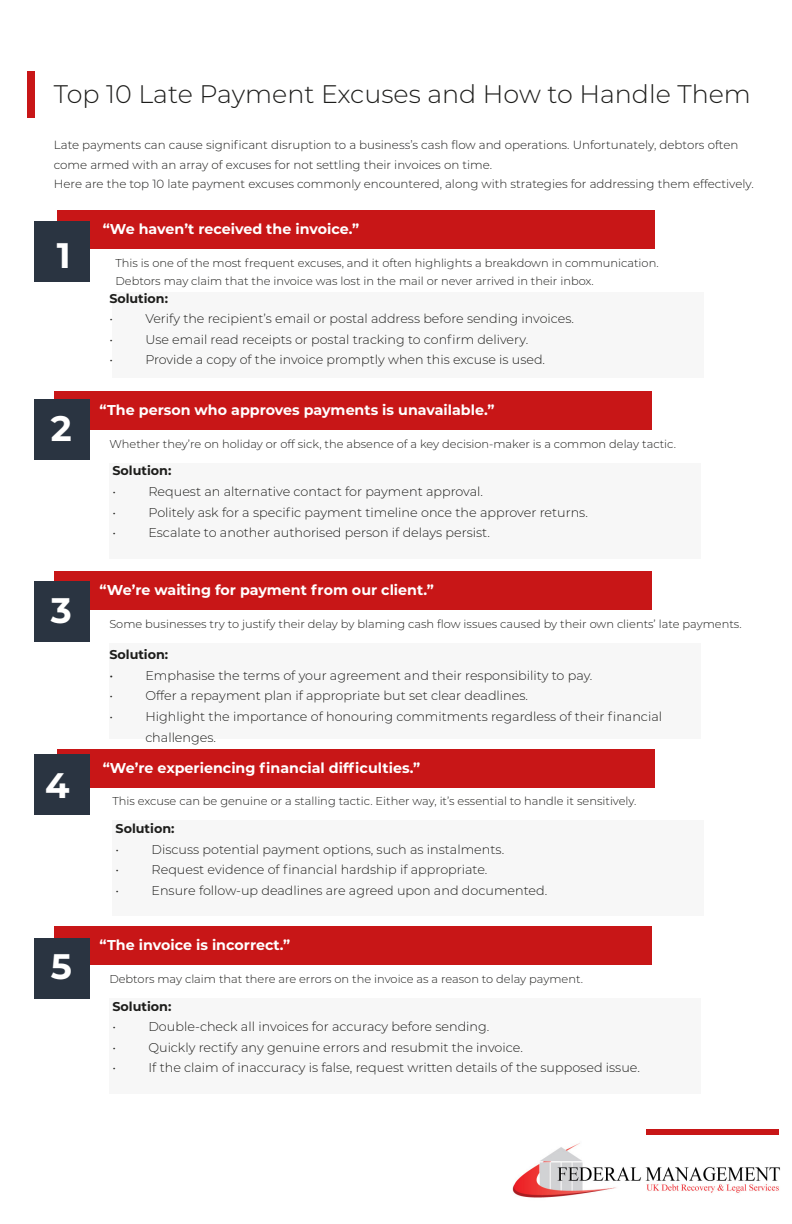
<style>
.page{position:relative;width:792px;height:1224px;background:#fff}
.page>*{position:absolute;margin:0;border:0;box-sizing:border-box;transform-origin:0 0}
.t1{font:700 35.4px "Montserrat";color:#fff}
.t2{font:300 25.4px "Montserrat";color:#1d1d1b}
.t3{font:700 14.3px "Montserrat";color:#fff}
.t4{font:300 12.8px/20.6px "Montserrat";color:#1d1d1b}
.t5{font:700 12.8px "Montserrat";color:#1d1d1b}
.t6{font:12.8px "Montserrat";color:#1d1d1b}
.t7{font:300 12.7px "Montserrat";color:#1d1d1b}
.t8{font:700 12.7px "Montserrat";color:#1d1d1b}
.t9{font:300 11.8px/19.3px "Montserrat";color:#1d1d1b}
.t10{font:300 11.4px/18.6px "Montserrat";color:#1d1d1b}
</style>
<div class="page">
<div style="left:647px;top:1129px;width:132px;height:7px;background:#c81617"></div>
<div style="left:112px;top:292px;width:592px;height:85px;background:#f7f7f7"></div>
<div style="left:57px;top:210px;width:598px;height:39px;background:#c81617"></div>
<div style="left:35px;top:222px;width:55px;height:60px;background:#2a3441"></div>
<div style="left:28px;top:72px;width:7px;height:46px;background:#c81617"></div>
<svg style="left:100px;top:926px;width:54px;height:1px"></svg>
<img style="left:512px;top:1143px;width:269px;height:55px">
<div style="left:109px;top:463px;width:592px;height:95px;background:#f7f7f7"></div>
<div style="left:54px;top:391px;width:598px;height:39px;background:#c81617"></div>
<div style="left:35px;top:400px;width:55px;height:60px;background:#2a3441"></div>
<div style="left:109px;top:643px;width:592px;height:96px;background:#f7f7f7"></div>
<div style="left:54px;top:572px;width:598px;height:38px;background:#c81617"></div>
<div style="left:35px;top:582px;width:55px;height:60px;background:#2a3441"></div>
<div style="left:112px;top:821px;width:592px;height:95px;background:#f7f7f7"></div>
<div style="left:57px;top:749px;width:598px;height:38px;background:#c81617"></div>
<div style="left:35px;top:754px;width:55px;height:61px;background:#2a3441"></div>
<div style="left:109px;top:998px;width:592px;height:96px;background:#f7f7f7"></div>
<div style="left:54px;top:927px;width:598px;height:38px;background:#c81617"></div>
<div style="left:35px;top:938px;width:55px;height:60px;background:#2a3441"></div>
<h2 class="t2" style="left:54px;top:76px;width:699px">Top 10 Late Payment Excuses and How to Handle Them</h2>
<p class="t9" style="left:54px;top:135px;width:701px">Late payments can cause significant disruption to a business’s cash flow and operations. Unfortunately, debtors often come armed with an array of excuses for not settling their invoices on time.<br>Here are the top 10 late payment excuses commonly encountered, along with strategies for addressing them effectively.</p>
<h1 class="t1" style="left:57px;top:229px;width:15px">1</h1>
<h1 class="t1" style="left:51px;top:403px;width:22px">2</h1>
<h1 class="t1" style="left:51px;top:585px;width:22px">3</h1>
<h1 class="t1" style="left:45px;top:760px;width:26px">4</h1>
<h1 class="t1" style="left:51px;top:941px;width:23px">5</h1>
<p class="t3" style="left:103px;top:218px;width:258px">“We haven’t received the invoice.”</p>
<p class="t10" style="left:116px;top:253px;width:545px">This is one of the most frequent excuses, and it often highlights a breakdown in communication.<br>Debtors may claim that the invoice was lost in the mail or never arrived in their inbox.</p>
<p class="t8" style="left:109px;top:289px;width:60px">Solution:</p>
<p class="t7" style="left:109px;top:310px;width:5px">•</p>
<p class="t7" style="left:145px;top:310px;width:430px">Verify the recipient’s email or postal address before sending invoices.</p>
<p class="t7" style="left:109px;top:331px;width:5px">•</p>
<p class="t7" style="left:145px;top:331px;width:384px">Use email read receipts or postal tracking to confirm delivery.</p>
<p class="t7" style="left:109px;top:351px;width:5px">•</p>
<p class="t7" style="left:145px;top:351px;width:401px">Provide a copy of the invoice promptly when this excuse is used.</p>
<p class="t3" style="left:100px;top:399px;width:396px">“The person who approves payments is unavailable.”</p>
<p class="t10" style="left:109px;top:434px;width:568px">Whether they’re on holiday or off sick, the absence of a key decision-maker is a common delay tactic.</p>
<p class="t5" style="left:112px;top:461px;width:60px">Solution:</p>
<p class="t4" style="left:112px;top:481px;width:5px">•</p>
<p class="t4" style="left:148px;top:481px;width:336px">Request an alternative contact for payment approval.</p>
<p class="t4" style="left:112px;top:501px;width:5px">•</p>
<p class="t4" style="left:148px;top:501px;width:441px">Politely ask for a specific payment timeline once the approver returns.</p>
<p class="t4" style="left:112px;top:522px;width:5px">•</p>
<p class="t4" style="left:148px;top:522px;width:343px">Escalate to another authorised person if delays persist.</p>
<p class="t3" style="left:100px;top:580px;width:336px">“We’re waiting for payment from our client.”</p>
<p class="t10" style="left:109px;top:614px;width:634px">Some businesses try to justify their delay by blaming cash flow issues caused by their own clients’ late payments.</p>
<p class="t5" style="left:109px;top:645px;width:60px">Solution:</p>
<p class="t6" style="left:109px;top:666px;width:5px">•</p>
<p class="t4" style="left:145px;top:665px;width:449px">Emphasise the terms of your agreement and their responsibility to pay.</p>
<p class="t4" style="left:109px;top:685px;width:5px">•</p>
<p class="t4" style="left:145px;top:685px;width:384px">Offer a repayment plan if appropriate but set clear deadlines.</p>
<p class="t4" style="left:109px;top:706px;width:5px">•</p>
<p class="t4" style="left:145px;top:706px;width:518px">Highlight the importance of honouring commitments regardless of their financial challenges.</p>
<p class="t3" style="left:103px;top:757px;width:319px">“We’re experiencing financial difficulties.”</p>
<p class="t10" style="left:112px;top:792px;width:526px">This excuse can be genuine or a stalling tactic. Either way, it’s essential to handle it sensitively.</p>
<p class="t5" style="left:116px;top:819px;width:60px">Solution:</p>
<p class="t4" style="left:116px;top:838px;width:5px">•</p>
<p class="t4" style="left:152px;top:838px;width:354px">Discuss potential payment options, such as instalments.</p>
<p class="t4" style="left:116px;top:859px;width:5px">•</p>
<p class="t4" style="left:152px;top:859px;width:337px">Request evidence of financial hardship if appropriate.</p>
<p class="t4" style="left:116px;top:880px;width:5px">•</p>
<p class="t4" style="left:152px;top:880px;width:397px">Ensure follow-up deadlines are agreed upon and documented.</p>
<p class="t3" style="left:100px;top:935px;width:192px">“The invoice is incorrect.”</p>
<p class="t10" style="left:109px;top:969px;width:475px">Debtors may claim that there are errors on the invoice as a reason to delay payment.</p>
<p class="t5" style="left:112px;top:997px;width:60px">Solution:</p>
<p class="t4" style="left:112px;top:1016px;width:5px">•</p>
<p class="t4" style="left:148px;top:1016px;width:343px">Double-check all invoices for accuracy before sending.</p>
<p class="t4" style="left:112px;top:1037px;width:5px">•</p>
<p class="t4" style="left:148px;top:1037px;width:376px">Quickly rectify any genuine errors and resubmit the invoice.</p>
<p class="t4" style="left:112px;top:1057px;width:5px">•</p>
<p class="t4" style="left:148px;top:1057px;width:493px">If the claim of inaccuracy is false, request written details of the supposed issue.</p>
</div>
